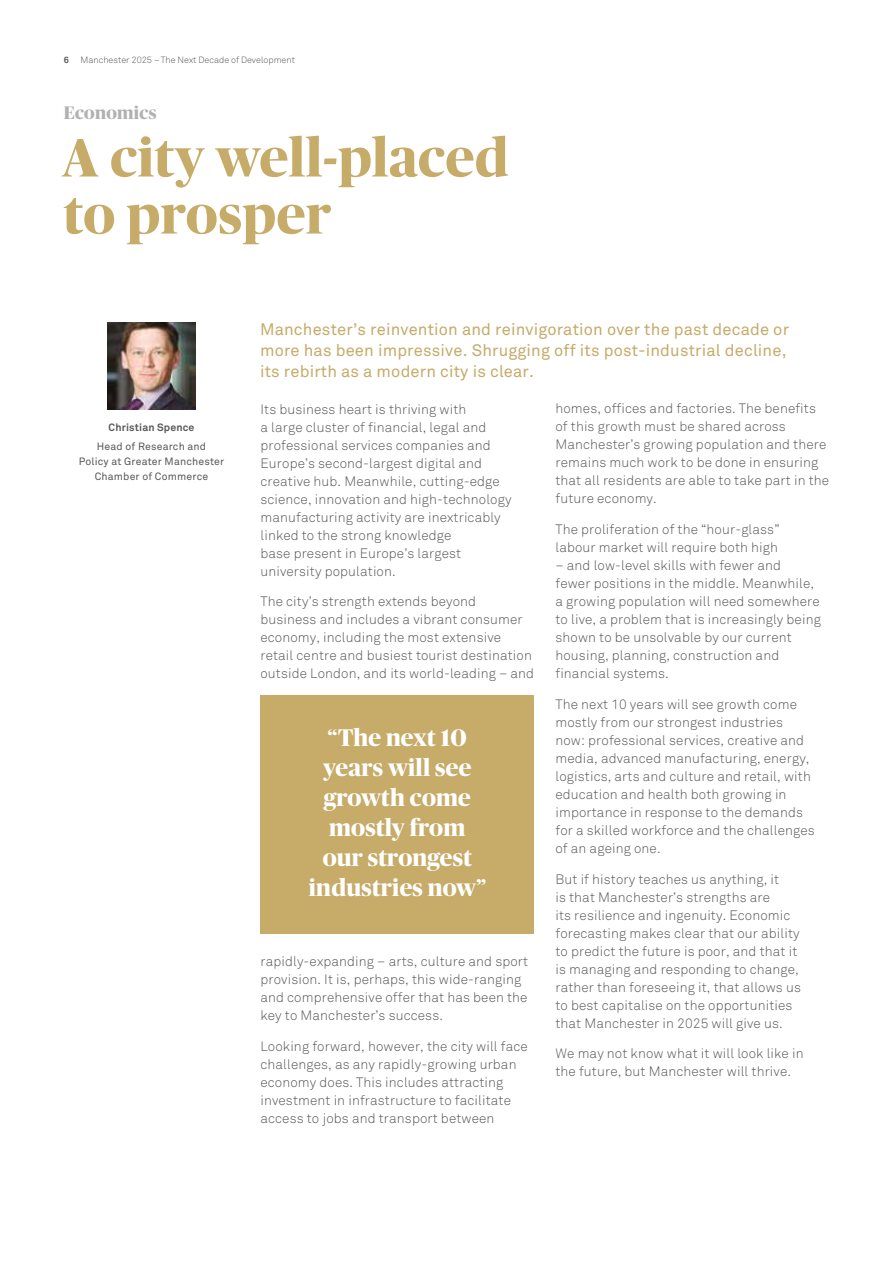
<style>
.page{position:relative;width:893px;height:1263px;background:#fff}
.page>*{position:absolute;margin:0;border:0;box-sizing:border-box;transform-origin:0 0}
.t1{font:700 54px/57px "Publico Banner";letter-spacing:.015em;color:#c6ab69}
.t2{font:700 24px/30px "Publico Banner";letter-spacing:.01em;color:#fff;text-align:center}
.t3{font:700 18px "Publico Banner";letter-spacing:.015em;color:#b1b0b3}
.t4{font:16.5px/21px "Akkurat";letter-spacing:.01em;color:#c6ab69}
.t5{font:300 13.5px/18px "Akkurat";letter-spacing:.01em;color:#575756}
.t6{font:10.5px/15px "Akkurat";letter-spacing:.015em;color:#575756;text-align:center}
.t7{font:700 10.5px "Akkurat";letter-spacing:.015em;color:#575756}
.t8{font:300 9px "Akkurat";color:#575756}
.t9{font:700 9px "Akkurat";color:#575756}
</style>
<div class="page">
<img style="left:108px;top:322px;width:87px;height:88px">
<div style="left:260px;top:695px;width:274px;height:239px;background:#c6ab69"></div>
<p class="t9" style="left:64px;top:54px;width:7px">6</p>
<p class="t8" style="left:81px;top:55px;width:216px">Manchester 2025 – The Next Decade of Development</p>
<h3 class="t3" style="left:64px;top:100px;width:94px">Economics</h3>
<h1 class="t1" style="left:62px;top:126px;width:448px">A city well-placed to prosper</h1>
<p class="t7" style="left:109px;top:420px;width:87px">Christian Spence</p>
<p class="t6" style="left:79px;top:439px;width:147px">Head of Research and<br>Policy at Greater Manchester<br>Chamber of Commerce</p>
<p class="t4" style="left:260px;top:319px;width:530px">Manchester’s reinvention and reinvigoration over the past decade or more has been impressive. Shrugging off its post-industrial decline, its rebirth as a modern city is clear.</p>
<p class="t5" style="left:260px;top:400px;width:253px">Its business heart is thriving with<br>a large cluster of financial, legal and professional services companies and Europe’s second-largest digital and creative hub. Meanwhile, cutting-edge science, innovation and high-technology manufacturing activity are inextricably linked to the strong knowledge<br>base present in Europe’s largest university population.</p>
<p class="t5" style="left:260px;top:593px;width:275px">The city’s strength extends beyond business and includes a vibrant consumer economy, including the most extensive retail centre and busiest tourist destination outside London, and its world-leading – and</p>
<h2 class="t2" style="left:309px;top:721px;width:178px">“The next 10 years will see growth come mostly from our strongest industries now”</h2>
<p class="t5" style="left:260px;top:953px;width:269px">rapidly-expanding – arts, culture and sport provision. It is, perhaps, this wide-ranging and comprehensive offer that has been the key to Manchester’s success.</p>
<p class="t5" style="left:260px;top:1037px;width:269px">Looking forward, however, the city will face challenges, as any rapidly-growing urban economy does. This includes attracting investment in infrastructure to facilitate access to jobs and transport between</p>
<p class="t5" style="left:555px;top:400px;width:275px">homes, offices and factories. The benefits of this growth must be shared across Manchester’s growing population and there remains much work to be done in ensuring that all residents are able to take part in the future economy.</p>
<p class="t5" style="left:555px;top:521px;width:225px">The proliferation of the “hour-glass” labour market will require both high</p>
<p class="t5" style="left:555px;top:557px;width:267px">– and low-level skills with fewer and<br>fewer positions in the middle. Meanwhile, a growing population will need somewhere to live, a problem that is increasingly being shown to be unsolvable by our current housing, planning, construction and financial systems.</p>
<p class="t5" style="left:555px;top:695px;width:261px">The next 10 years will see growth come mostly from our strongest industries now: professional services, creative and media, advanced manufacturing, energy, logistics, arts and culture and retail, with education and health both growing in importance in response to the demands for a skilled workforce and the challenges of an ageing one.</p>
<p class="t5" style="left:555px;top:870px;width:247px">But if history teaches us anything, it<br>is that Manchester’s strengths are<br>its resilience and ingenuity. Economic forecasting makes clear that our ability to predict the future is poor, and that it is managing and responding to change, rather than foreseeing it, that allows us to best capitalise on the opportunities that Manchester in 2025 will give us.</p>
<p class="t5" style="left:555px;top:1045px;width:250px">We may not know what it will look like in the future, but Manchester will thrive.</p>
</div>
